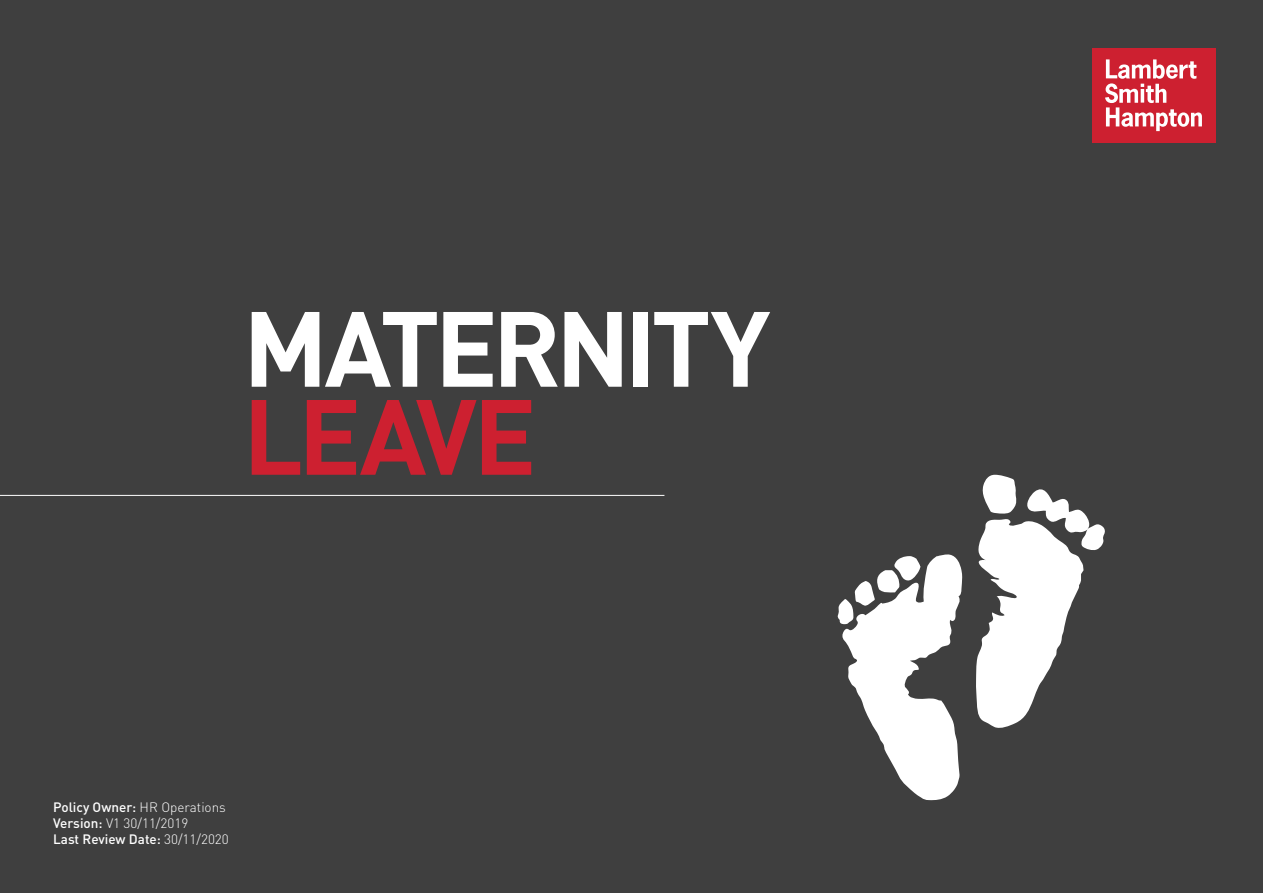
<style>
.page{position:relative;width:1263px;height:893px;background:#3f3f3f}
.page>*{position:absolute;margin:0;border:0;box-sizing:border-box;transform-origin:0 0}
.t1{font:700 105px "DIN Pro";letter-spacing:-.05em;color:#fff}
.t2{font:700 105px "DIN Pro";letter-spacing:-.04em;color:#cd2030}
.t3{font:500 13.5px "DIN Pro";color:#fff}
.t4{font:300 13.5px "DIN Pro";color:#fff}
.s1{font-weight:300}
.s2{font-weight:500}
</style>
<div class="page">
<hr style="left:0;top:495px;width:664px;height:1px;background:#fff">
<div style="left:1092px;top:48px;width:123px;height:95px;background:#cd2030"></div>
<svg style="left:1105px;top:59px;width:97px;height:72px"></svg>
<svg style="left:837px;top:554px;width:125px;height:246px"></svg>
<svg style="left:976px;top:475px;width:129px;height:253px"></svg>
<p class="t1" style="left:243px;top:277px;width:529px">MATERNITY</p>
<p class="t2" style="left:243px;top:365px;width:295px">LEAVE</p>
<p class="t3" style="left:53px;top:798px;width:174px">Policy Owner: <span class="s1">HR Operations</span></p>
<p class="t4" style="left:53px;top:814px;width:137px"><span class="s2">Version:</span> V1 30/11/2019</p>
<p class="t3" style="left:53px;top:830px;width:177px">Last Review Date: <span class="s1">30/11/2020</span></p>
</div>
